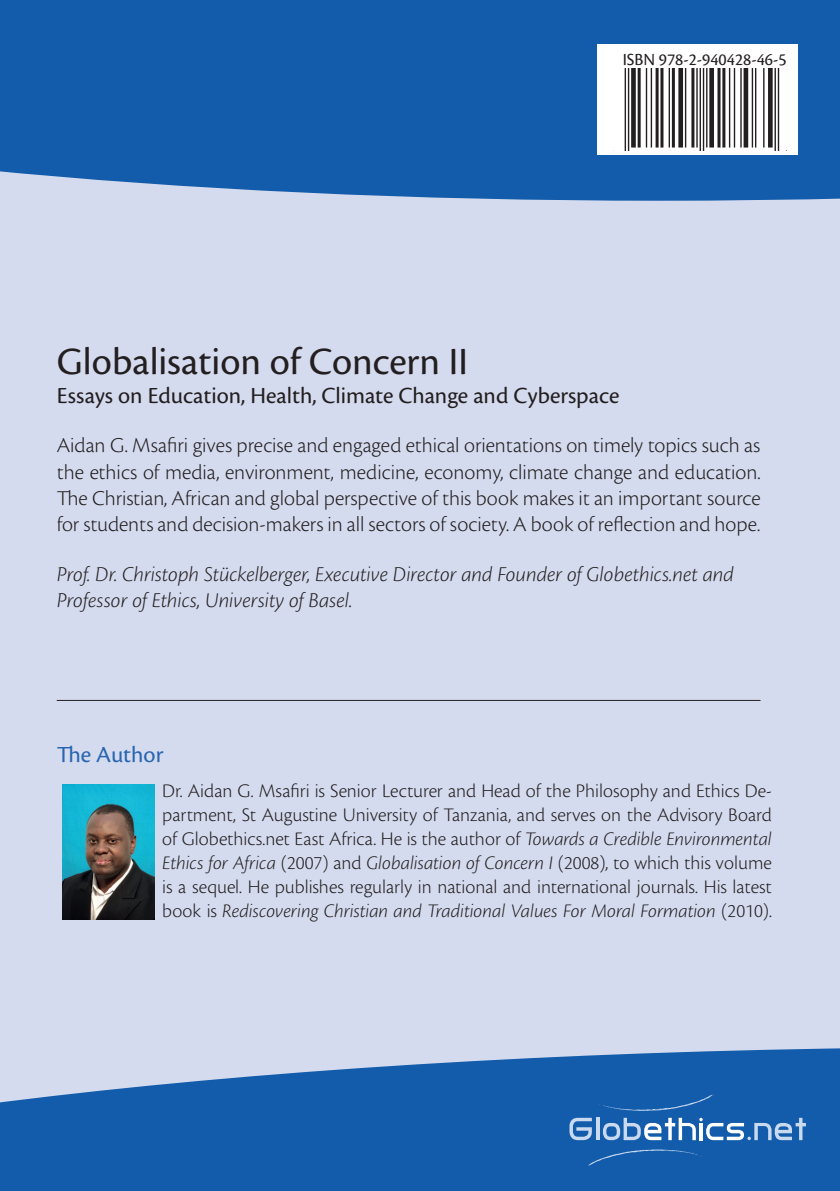
<style>
.page{position:relative;width:840px;height:1191px;background:#fff}
.page>*{position:absolute;margin:0;border:0;box-sizing:border-box;transform-origin:0 0}
.t1{font:40px "Cronos Pro";color:#231f20}
.t2{font:24px "Cronos Pro";color:#231f20}
.t3{font:24px "Cronos Pro";letter-spacing:-.005em;color:#2865b1}
.t4{font:300 22px/26.4px "Cronos Pro";color:#231f20;text-align:justify}
.t5{font:italic 300 22px/26.4px "Cronos Pro";letter-spacing:-.005em;color:#231f20}
.t6{font:300 20px/24px "Cronos Pro";letter-spacing:-.005em;color:#231f20;text-align:justify}
.t7{font:17.6px "Cronos Pro";color:#231f20}
.s1{font-style:italic}
</style>
<div class="page">
<div style="left:0;top:0;width:839px;height:1191px;background:#d5dbee"></div>
<svg style="left:0;top:1048px;width:839px;height:143px;background:#306fb5"></svg>
<div style="left:0;top:0;width:839px;height:201px;background:#135cab"></div>
<svg style="left:587px;top:1149px;width:114px;height:16px;background:#1d63ae"></svg>
<svg style="left:598px;top:1094px;width:114px;height:17px;background:#1c62ae"></svg>
<svg style="left:595px;top:1117px;width:4px;height:23px"></svg>
<svg style="left:569px;top:1117px;width:22px;height:23px"></svg>
<svg style="left:602px;top:1117px;width:203px;height:23px;background:#5b8ec5"></svg>
<hr style="left:57px;top:700px;width:703px;height:1px;background:#231f20">
<svg style="left:597px;top:44px;width:200px;height:110px;background:#e5e4e4"></svg>
<hr style="left:624px;top:69px;width:1px;height:81px;background:#231f20">
<hr style="left:627px;top:69px;width:2px;height:81px;background:#231f20">
<svg style="left:631px;top:69px;width:4px;height:78px"></svg>
<hr style="left:637px;top:69px;width:3px;height:78px;background:#231f20">
<hr style="left:645px;top:69px;width:1px;height:78px;background:#231f20">
<hr style="left:650px;top:69px;width:1px;height:78px;background:#231f20">
<hr style="left:655px;top:69px;width:3px;height:78px;background:#231f20">
<hr style="left:660px;top:69px;width:3px;height:78px;background:#231f20">
<hr style="left:668px;top:69px;width:1px;height:78px;background:#231f20">
<hr style="left:671px;top:69px;width:3px;height:78px;background:#231f20">
<svg style="left:678px;top:69px;width:4px;height:78px"></svg>
<hr style="left:684px;top:69px;width:2px;height:78px;background:#231f20">
<hr style="left:691px;top:69px;width:3px;height:78px;background:#231f20">
<hr style="left:696px;top:69px;width:1px;height:78px;background:#231f20">
<hr style="left:699px;top:69px;width:1px;height:81px;background:#231f20">
<hr style="left:702px;top:69px;width:1px;height:81px;background:#231f20">
<hr style="left:705px;top:69px;width:2px;height:78px;background:#231f20">
<svg style="left:709px;top:69px;width:4px;height:78px"></svg>
<hr style="left:717px;top:69px;width:3px;height:78px;background:#231f20">
<hr style="left:722px;top:69px;width:3px;height:78px;background:#231f20">
<hr style="left:728px;top:69px;width:2px;height:78px;background:#231f20">
<hr style="left:733px;top:69px;width:1px;height:78px;background:#231f20">
<hr style="left:739px;top:69px;width:2px;height:78px;background:#231f20">
<svg style="left:743px;top:69px;width:4px;height:78px"></svg>
<hr style="left:751px;top:69px;width:1px;height:78px;background:#231f20">
<hr style="left:754px;top:69px;width:2px;height:78px;background:#231f20">
<hr style="left:762px;top:69px;width:2px;height:78px;background:#231f20">
<div style="left:767px;top:69px;width:5px;height:78px;background:#231f20"></div>
<hr style="left:774px;top:69px;width:1px;height:81px;background:#231f20">
<hr style="left:777px;top:69px;width:1px;height:81px;background:#231f20">
<img style="left:62px;top:784px;width:92px;height:135px">
<p class="t7" style="left:622px;top:49px;width:165px">ISBN 978-2-940428-46-5</p>
<h1 class="t1" style="left:57px;top:339px;width:412px">Globalisation of Concern II</h1>
<p class="t2" style="left:57px;top:382px;width:564px">Essays on Education, Health, Climate Change and Cyberspace</p>
<p class="t4" style="left:57px;top:432px;width:705px">Aidan G. Msafiri gives precise and engaged ethical orientations on timely topics such as the ethics of media, environment, medicine, economy, climate change and education.<br>The Christian, African and global perspective of this book makes it an important source for students and decision-makers in all sectors of society. A book of reflection and hope.</p>
<p class="t5" style="left:57px;top:560px;width:678px">Prof. Dr. Christoph Stückelberger, Executive Director and Founder of Globethics.net and<br>Professor of Ethics, University of Basel.</p>
<p class="t3" style="left:57px;top:741px;width:108px">The Author</p>
<p class="t6" style="left:162px;top:779px;width:610px">Dr. Aidan G. Msafiri is Senior Lecturer and Head of the Philosophy and Ethics De&shy;partment, St Augustine University of Tanzania, and serves on the Advisory Board of Globethics.net East Africa. He is the author of <span class="s1">Towards a Credible Environmental Ethics for Africa</span> (2007) and <span class="s1">Globalisation of Concern I</span> (2008), to which this volume is a sequel. He publishes regularly in national and international journals. His latest book is <span class="s1">Rediscovering Christian and Traditional Values For Moral Formation</span> (2010).</p>
</div>
